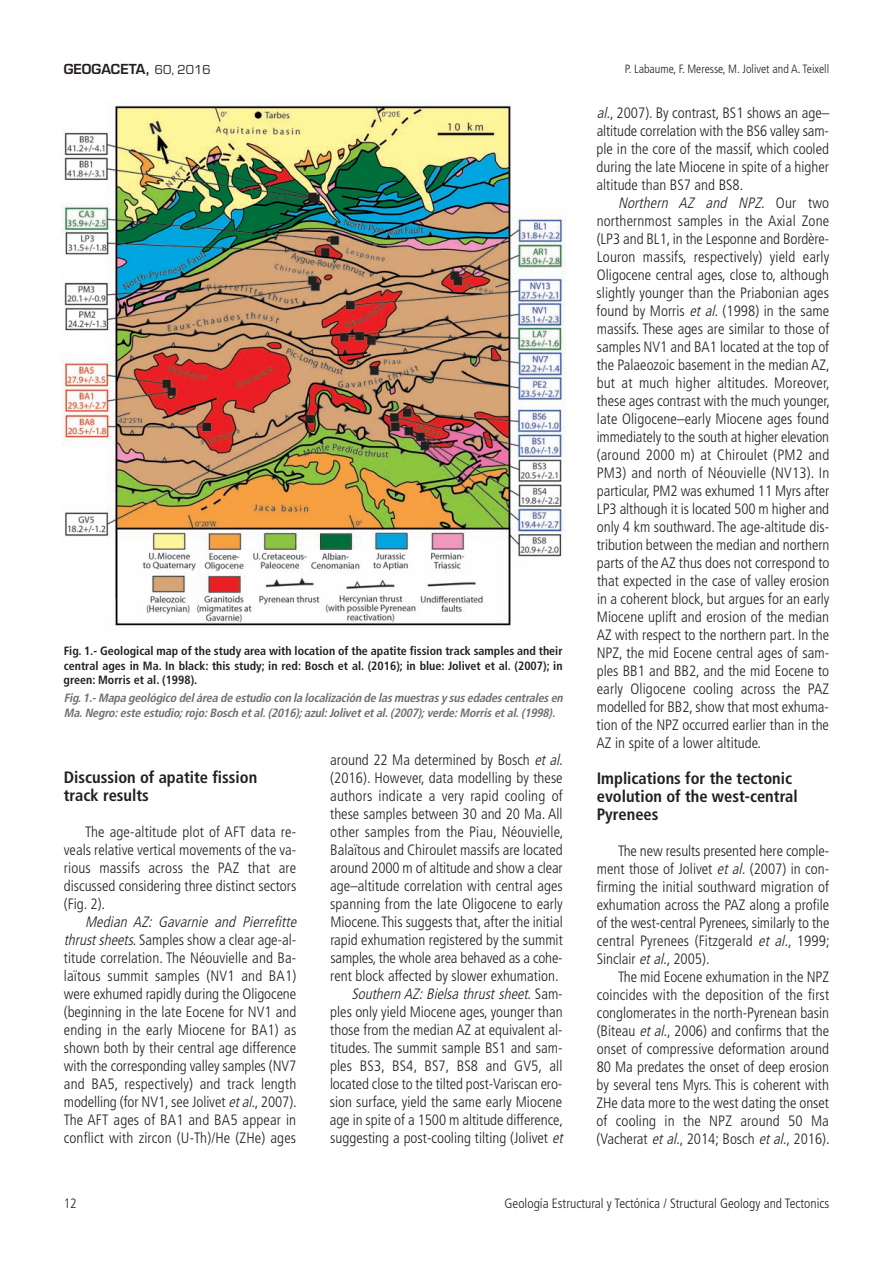
<style>
.page{position:relative;width:893px;height:1263px;background:#fff}
.page>*{position:absolute;margin:0;border:0;box-sizing:border-box;transform-origin:0 0}
.t1{font:700 condensed 16.5px/18px "Frutiger";color:#231f20}
.t2{font:300 condensed 15px/18px "Frutiger LT Std";color:#231f20;text-align:justify}
.t3{font:italic 300 condensed 15px "Frutiger LT Std";color:#231f20}
.t4{font:300 condensed 13.5px "Frutiger LT Std";color:#231f20}
.t5{font:600 13.5px "Eurostile";color:#231f20}
.t6{font:700 condensed 12px/14.2px "Frutiger";color:#231f20;text-align:justify}
.t7{font:italic 700 condensed 12px/14.2px "Frutiger";color:#6c6d70}
.t8{font:300 condensed 12px "Frutiger LT Std";color:#231f20}
.s1{font-weight:400}
.s2{font-style:italic}
.s3{font-style:normal}
</style>
<div class="page">
<img style="left:62px;top:105px;width:504px;height:521px">
<p class="t5" style="left:64px;top:64px;width:148px">GEOGACETA, <span class="s1">60, 2016</span></p>
<p class="t8" style="left:625px;top:64px;width:206px">P. Labaume, F. Meresse, M. Jolivet and A. Teixell</p>
<p class="t6" style="left:64px;top:645px;width:500px">Fig. 1.- Geological map of the study area with location of the apatite fission track samples and their central ages in Ma. In black: this study; in red: Bosch et al. (2016); in blue: Jolivet et al. (2007); in green: Morris et al. (1998).</p>
<p class="t7" style="left:64px;top:692px;width:503px">Fig.1.-Mapa geológico delárea de estudio con la localización de lasmuestrasy susedadescentralesen<br>Ma.Negro:este estudio;rojo:Bosch etal.(2016);azul:Jolivetetal.(2007);verde:Morrisetal.(1998).</p>
<p class="t1" style="left:64px;top:770px;width:195px">Discussion of apatite fission track results</p>
<p class="t2" style="left:64px;top:824px;width:234px;text-indent:21px">The age-altitude plot of AFT data re&shy;veals relative vertical movements of the va&shy;rious massifs across the PAZ that are discussed considering three distinct sectors (Fig. 2).</p>
<p class="t2" style="left:64px;top:914px;width:237px;text-align:left;text-indent:21px"><span class="s2">Median AZ: Gavarnie and Pierrefitte thrustsheets</span>. Samples show a clear age-al&shy;titude correlation. The Néouvielle and Ba&shy;laïtous summit samples (NV1 and BA1) were exhumed rapidly during the Oligocene (beginning in the late Eocene for NV1 and ending in the early Miocene for BA1) as shown both by their central age difference with the corresponding valley samples (NV7 and BA5, respectively) and track length modelling (for NV1, see Jolivet <span class="s2">etal.</span>, 2007).<br>The AFT ages of BA1 and BA5 appear in conflict with zircon (U-Th)/He (ZHe) ages</p>
<p class="t2" style="left:330px;top:752px;width:237px">around 22 Ma determined by Bosch <span class="s2">et al.</span></p>
<p class="t2" style="left:330px;top:770px;width:234px">(2016). However, data modelling by these</p>
<p class="t2" style="left:330px;top:788px;width:234px">authors indicate a very rapid cooling of</p>
<p class="t2" style="left:330px;top:806px;width:234px">these samples between 30 and 20 Ma. All</p>
<p class="t2" style="left:330px;top:824px;width:235px">other samples from the Piau, Néouvielle,</p>
<p class="t2" style="left:330px;top:842px;width:234px">Balaïtous and Chiroulet massifs are located</p>
<p class="t2" style="left:330px;top:860px;width:234px">around 2000 m of altitude and show a clear</p>
<p class="t2" style="left:330px;top:878px;width:234px">age–altitude correlation with central ages</p>
<p class="t2" style="left:330px;top:896px;width:234px">spanning from the late Oligocene to early</p>
<p class="t2" style="left:330px;top:914px;width:234px">Miocene. This suggests that, after the initial</p>
<p class="t2" style="left:330px;top:932px;width:234px">rapid exhumation registered by the summit</p>
<p class="t2" style="left:330px;top:950px;width:234px">samples, the whole area behaved as a cohe-</p>
<p class="t2" style="left:330px;top:968px;width:230px">rent block affected by slower exhumation.</p>
<p class="t3" style="left:351px;top:988px;width:213px">Southern AZ:Bielsa thrust sheet<span class="s3">. S a m -</span></p>
<p class="t2" style="left:330px;top:1004px;width:234px">ples only yield Miocene ages, younger than</p>
<p class="t2" style="left:330px;top:1022px;width:234px">those from the median AZ at equivalent al-</p>
<p class="t2" style="left:330px;top:1040px;width:234px">titudes. The summit sample BS1 and sam-</p>
<p class="t2" style="left:330px;top:1058px;width:234px">ples BS3, BS4, BS7, BS8 and GV5, all</p>
<p class="t2" style="left:330px;top:1076px;width:234px">located close to the tilted post-Variscan ero-</p>
<p class="t2" style="left:330px;top:1094px;width:234px">sion surface, yield the same early Miocene</p>
<p class="t2" style="left:330px;top:1112px;width:235px">age in spite of a 1500 m altitude difference,</p>
<p class="t2" style="left:330px;top:1130px;width:237px">suggesting a post-cooling tilting (Jolivet <span class="s2">et</span></p>
<p class="t2" style="left:596px;top:105px;width:234px"><span class="s2">al.</span>, 2007). By contrast, BS1 shows an age– altitude correlation with the BS6 valley sam&shy;ple in the core of the massif, which cooled during the late Miocene in spite of a higher altitude than BS7 and BS8.</p>
<p class="t2" style="left:596px;top:195px;width:235px;text-indent:21px"><span class="s2">Northern AZ and NPZ</span>. O u r t w o northernmost samples in the Axial Zone (LP3 and BL1, in the Lesponne and Bordère-Louron massifs, respectively) yield early Oligocene central ages, close to, although slightly younger than the Priabonian ages found by Morris <span class="s2">et al.</span>(1998) in the same massifs. These ages are similar to those of samples NV1 and BA1 located at the top of the Palaeozoic basement in the median AZ, but at much higher altitudes. Moreover, these ages contrast with the much younger, late Oligocene–early Miocene ages found immediately to the south at higher elevation (around 2000 m) at Chiroulet (PM2 and PM3) and north of Néouvielle (NV13). In particular, PM2 was exhumed 11 Myrs after LP3 although it is located 500 m higher and only 4 km southward. The age-altitude dis&shy;tribution between the median and northern parts of the AZ thus does not correspond to that expected in the case of valley erosion in a coherent block, but argues for an early Miocene uplift and erosion of the median AZ with respect to the northern part. In the NPZ, the mid Eocene central ages of sam&shy;ples BB1 and BB2, and the mid Eocene to early Oligocene cooling across the PAZ modelled for BB2, show that most exhuma&shy;tion of the NPZ occurred earlier than in the AZ in spite of a lower altitude.</p>
<p class="t1" style="left:597px;top:770px;width:203px">Implications for the tectonic evolution of the west-central<br>Pyrenees</p>
<p class="t2" style="left:597px;top:843px;width:235px;text-indent:21px">The new results presented here comple&shy;ment those of Jolivet <span class="s2">et al.</span>(2007) in con&shy;firming the initial southward migration of exhumation across the PAZ along a profile of the west-central Pyrenees, similarly to the central Pyrenees (Fitzgerald <span class="s2">et al.</span>, 1999; Sinclair <span class="s2">etal.</span>, 2005).</p>
<p class="t2" style="left:596px;top:969px;width:235px;text-indent:22px">The mid Eocene exhumation in the NPZ coincides with the deposition of the first conglomerates in the north-Pyrenean basin (Biteau <span class="s2">et al.</span>, 2006) and confirms that the onset of compressive deformation around 80 Ma predates the onset of deep erosion by several tens Myrs. This is coherent with ZHe data more to the west dating the onset of cooling in the NPZ around 50 Ma (Vacherat <span class="s2">etal.</span>, 2014; Bosch <span class="s2">etal.</span>, 2016).</p>
<p class="t4" style="left:64px;top:1198px;width:14px">12</p>
<p class="t4" style="left:505px;top:1198px;width:326px">Geología Estructural y Tectónica / Structural Geology and Tectonics</p>
</div>
